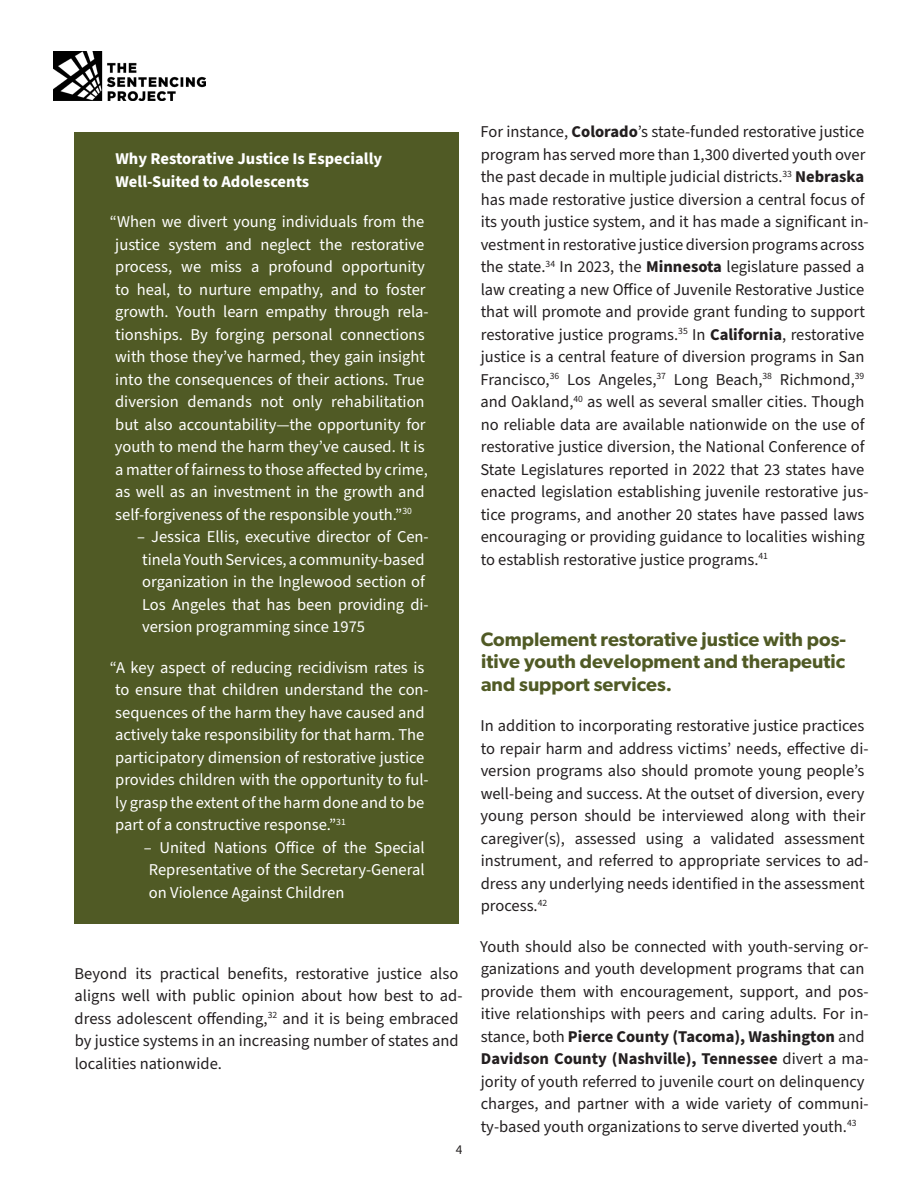
<style>
.page{position:relative;width:918px;height:1188px;background:#fff}
.page>*{position:absolute;margin:0;border:0;box-sizing:border-box;transform-origin:0 0}
.t1{font:600 19.5px/22.5px "Gibson";color:#505a25;text-align:justify}
.t2{font:16.5px/22.5px "Source Sans Pro";color:#231f20}
.t3{font:16.5px/22.5px "Source Sans Pro";color:#fff}
.t4{font:700 16.5px/22.5px "Source Sans Pro";color:#fff}
.t5{font:13.5px "Source Sans Pro";color:#231f20}
.s1{font-weight:700}
</style>
<div class="page">
<img style="left:54px;top:52px;width:151px;height:48px">
<div style="left:74px;top:133px;width:385px;height:791px;background:#505a25"></div>
<p class="t4" style="left:116px;top:148px;width:268px">Why Restorative Justice Is Especially<br>Well-Suited to Adolescents</p>
<p class="t3" style="left:115px;top:211px;width:315px;text-indent:-5px">“When we divert young individuals from the justice system and neglect the restorative process, we miss a profound opportunity to heal, to nurture empathy, and to foster growth. Youth learn empathy through rela&shy;tionships. By forging personal connections with those they’ve harmed, they gain insight into the consequences of their actions. True diversion demands not only rehabilitation but also accountability—the opportunity for youth to mend the harm they’ve caused. It is a matter of fairness to those affected by crime, as well as an investment in the growth and self-forgiveness of the responsible youth.”<sup>30</sup></p>
<p class="t3" style="left:137px;top:526px;width:293px">– Jessica Ellis, executive director of Cen&shy;tinela Youth Services, a community-based organization in the Inglewood section of Los Angeles that has been providing di&shy;version programming since 1975</p>
<p class="t3" style="left:115px;top:657px;width:315px;text-indent:-5px">“A key aspect of reducing recidivism rates is to ensure that children understand the con&shy;sequences of the harm they have caused and actively take responsibility for that harm. The participatory dimension of restorative justice provides children with the opportunity to ful&shy;ly grasp the extent of the harm done and to be part of a constructive response.”<sup>31</sup></p>
<p class="t3" style="left:144px;top:837px;width:282px;text-align:justify">– United Nations Office of the Special Representative of the Secretary-General on Violence Against Children</p>
<p class="t2" style="left:75px;top:963px;width:389px">Beyond its practical benefits, restorative justice also aligns well with public opinion about how best to ad&shy;dress adolescent offending,<sup>32</sup> and it is being embraced by justice systems in an increasing number of states and localities nationwide.</p>
<p class="t5" style="left:456px;top:1140px;width:8px">4</p>
<p class="t2" style="left:480px;top:121px;width:390px">For instance, <span class="s1">Colorado</span>’s state-funded restorative justice program has served more than 1,300 diverted youth over the past decade in multiple judicial districts.<sup>33</sup> <span class="s1">Nebraska </span>has made restorative justice diversion a central focus of its youth justice system, and it has made a significant in&shy;vestment in restorative justice diversion programs across the state.<sup>34</sup> In 2023, the <span class="s1">Minnesota</span> legislature passed a law creating a new Office of Juvenile Restorative Justice that will promote and provide grant funding to support restorative justice programs.<sup>35</sup> In <span class="s1">California</span>, restorative justice is a central feature of diversion programs in San Francisco,<sup>36</sup> Los Angeles,<sup>37</sup> Long Beach,<sup>38</sup> Richmond,<sup>39 </sup>and Oakland,<sup>40</sup> as well as several smaller cities. Though no reliable data are available nationwide on the use of restorative justice diversion, the National Conference of State Legislatures reported in 2022 that 23 states have enacted legislation establishing juvenile restorative jus&shy;tice programs, and another 20 states have passed laws encouraging or providing guidance to localities wishing to establish restorative justice programs.<sup>41</sup></p>
<p class="t1" style="left:481px;top:627px;width:367px">Complement restorative justice with pos&shy;itive youth development and therapeutic and support services.</p>
<p class="t2" style="left:480px;top:715px;width:390px">In addition to incorporating restorative justice practices to repair harm and address victims’ needs, effective di&shy;version programs also should promote young people’s well-being and success. At the outset of diversion, every young person should be interviewed along with their caregiver(s), assessed using a validated assessment instrument, and referred to appropriate services to ad&shy;dress any underlying needs identified in the assessment process.<sup>42</sup></p>
<p class="t2" style="left:480px;top:936px;width:390px">Youth should also be connected with youth-serving or&shy;ganizations and youth development programs that can provide them with encouragement, support, and pos&shy;itive relationships with peers and caring adults. For in&shy;stance, both <span class="s1">Pierce County (Tacoma), Washington</span> and <span class="s1">Davidson County (Nashville), Tennessee</span> divert a ma&shy;jority of youth referred to juvenile court on delinquency charges, and partner with a wide variety of communi&shy;ty-based youth organizations to serve diverted youth.<sup>43</sup></p>
</div>
